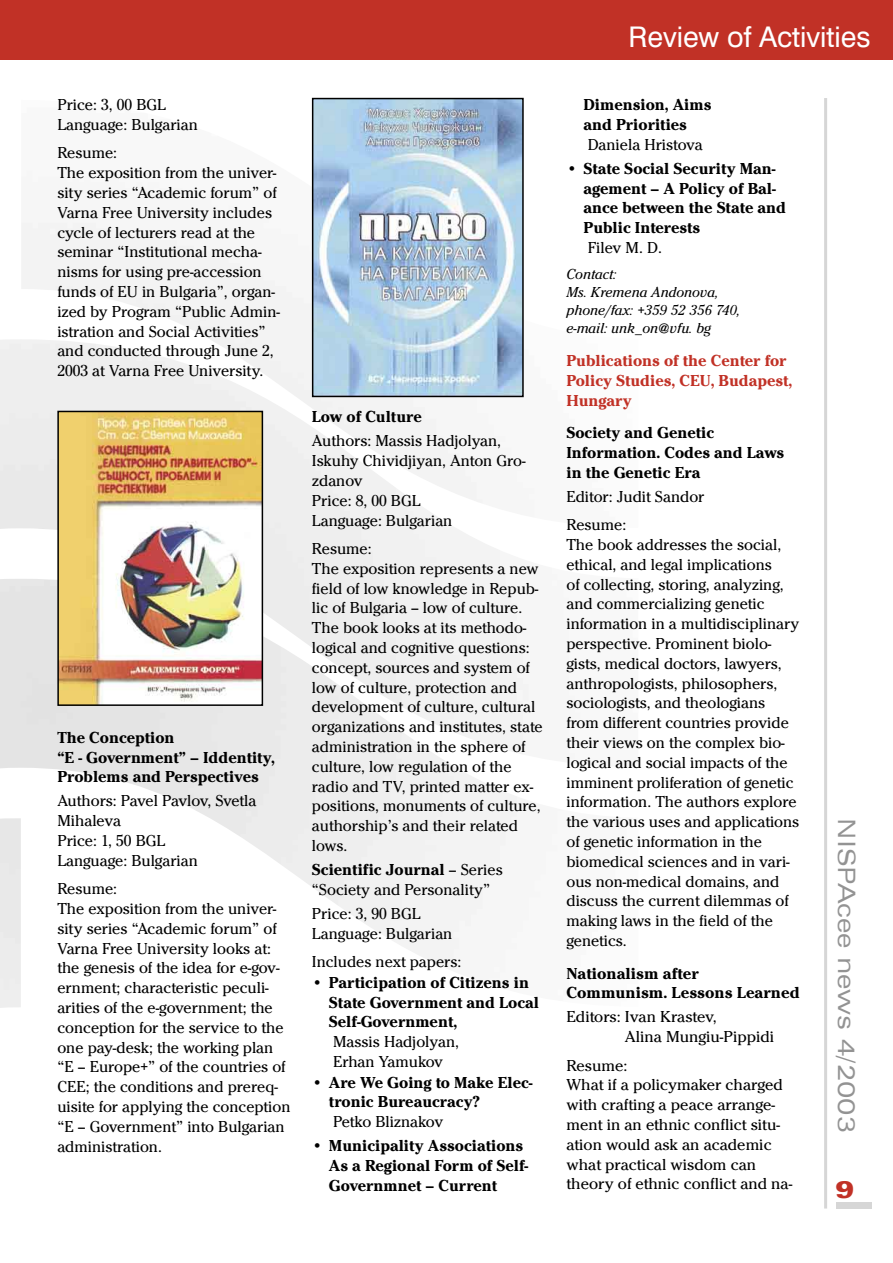
<style>
.page{position:relative;width:893px;height:1263px;background:#fff}
.page>*{position:absolute;margin:0;border:0;box-sizing:border-box;transform-origin:0 0}
.t1{font:28.5px "Swiss 721 AT";color:#fff}
.t2{font:expanded 24px "Zurich AT";color:#939393}
.t3{font:900 expanded 23.7px "Zurich AT";color:#c13126}
.t4{font:16.5px/19.8px "Cheltenham Itc TEE";color:#000}
.t5{font:700 16.5px/19.8px "Cheltenham Itc TEE";color:#000}
.t6{font:700 16.5px/19.8px "Cheltenham Itc TEE";color:#c13126}
.t7{font:italic 15px/18px "Cheltenham Itc TEE";color:#000}
.s1{font-weight:700}
.s2{font-weight:400}
</style>
<div class="page">
<div style="left:0;top:0;width:893px;height:60px;background:#c13126"></div>
<div style="left:836px;top:1202px;width:36px;height:7px;background:#d6d6d6"></div>
<hr style="left:824px;top:98px;width:3px;height:1110px;background:#d6d6d6">
<svg style="left:0;top:97px;width:529px;height:911px;fill:#f3f3f3"></svg>
<img style="left:60px;top:414px;width:200px;height:289px">
<div style="left:57px;top:411px;width:206px;height:295px;border:2px solid #000"></div>
<img style="left:315px;top:101px;width:206px;height:293px">
<div style="left:312px;top:98px;width:212px;height:299px;border:2px solid #000"></div>
<p class="t4" style="left:57px;top:95px;width:142px">Price: 3, 00 BGL<br>Language: Bulgarian</p>
<p class="t4" style="left:57px;top:143px;width:224px">Resume:<br>The exposition from the univer&shy;sity series “Academic forum” of<br>Varna Free University includes cycle of lecturers read at the seminar “Institutional mecha&shy;nisms for using pre-accession funds of EU in Bulgaria”, organ&shy;ized by Program “Public Admin&shy;istration and Social Activities” and conducted through June 2,<br>2003 at Varna Free University.</p>
<p class="t5" style="left:57px;top:727px;width:219px">The Conception<br>“E - Government” – Iddentity,<br>Problems and Perspectives</p>
<p class="t4" style="left:57px;top:791px;width:200px">Authors: Pavel Pavlov, Svetla<br>Mihaleva<br>Price: 1, 50 BGL<br>Language: Bulgarian</p>
<p class="t4" style="left:57px;top:879px;width:235px">Resume:<br>The exposition from the univer&shy;sity series “Academic forum” of<br>Varna Free University looks at: the genesis of the idea for e-gov&shy;ernment; characteristic peculi&shy;arities of the e-government; the conception for the service to the one pay-desk; the working plan “E – Europe+” of the countries of<br>CEE; the conditions and prereq&shy;uisite for applying the conception “E – Government” into Bulgarian administration.</p>
<p class="t5" style="left:312px;top:407px;width:111px">Low of Culture</p>
<p class="t4" style="left:312px;top:431px;width:215px">Authors: Massis Hadjolyan,<br>Iskuhy Chividjiyan, Anton Gro&shy;zdanov<br>Price: 8, 00 BGL<br>Language: Bulgarian</p>
<p class="t4" style="left:312px;top:539px;width:232px">Resume:<br>The exposition represents a new field of low knowledge in Repub&shy;lic of Bulgaria – low of culture.<br>The book looks at its methodo&shy;logical and cognitive questions: concept, sources and system of low of culture, protection and development of culture, cultural organizations and institutes, state administration in the sphere of culture, low regulation of the radio and TV, printed matter ex&shy;positions, monuments of culture, authorship’s and their related lows.</p>
<p class="t4" style="left:312px;top:860px;width:192px"><span class="s1">Scientific Journal</span> – Series “Society and Personality”</p>
<p class="t4" style="left:312px;top:904px;width:142px">Price: 3, 90 BGL<br>Language: Bulgarian</p>
<p class="t4" style="left:312px;top:952px;width:151px">Includes next papers:</p>
<p class="t5" style="left:329px;top:972px;width:212px;text-indent:-17px"><span class="s2">•</span> Participation of Citizens in<br>State Government and Local<br>Self-Government,</p>
<p class="t4" style="left:333px;top:1032px;width:127px">Massis Hadjolyan,<br>Erhan Yamukov</p>
<p class="t5" style="left:329px;top:1072px;width:205px;text-indent:-17px">• Are We Going to Make Elec&shy;tronic Bureaucracy?</p>
<p class="t4" style="left:333px;top:1112px;width:112px">Petko Bliznakov</p>
<p class="t5" style="left:329px;top:1136px;width:201px;text-indent:-17px">• Municipality Associations<br>As a Regional Form of Self-<br>Governmnet – Current</p>
<h1 class="t1" style="left:628px;top:20px;width:244px">Review of Activities</h1>
<p class="t5" style="left:583px;top:95px;width:129px">Dimension, Aims and Priorities</p>
<p class="t4" style="left:588px;top:134px;width:116px">Daniela Hristova</p>
<p class="t5" style="left:583px;top:158px;width:204px;text-indent:-17px">• State Social Security Man&shy;agement – A Policy of Bal&shy;ance between the State and<br>Public Interests</p>
<p class="t4" style="left:588px;top:238px;width:76px">Filev M. D.</p>
<p class="t7" style="left:566px;top:266px;width:175px">Contact:<br>Ms. Kremena Andonova, phone/fax: +359 52 356 740, e-mail: unk_on@vfu. bg</p>
<p class="t6" style="left:566px;top:351px;width:227px">Publications of the Center for<br>Policy Studies, CEU, Budapest,<br>Hungary</p>
<p class="t5" style="left:566px;top:423px;width:219px">Society and Genetic<br>Information. Codes and Laws in the Genetic Era</p>
<p class="t4" style="left:566px;top:482px;width:139px;line-height:28.2px">Editor: Judit Sandor<br>Resume:</p>
<p class="t4" style="left:566px;top:535px;width:234px">The book addresses the social, ethical, and legal implications<br>of collecting, storing, analyzing, and commercializing genetic information in a multidisciplinary perspective. Prominent biolo&shy;gists, medical doctors, lawyers, anthropologists, philosophers, sociologists, and theologians from different countries provide their views on the complex bio&shy;logical and social impacts of the imminent proliferation of genetic information. The authors explore the various uses and applications of genetic information in the biomedical sciences and in vari&shy;ous non-medical domains, and discuss the current dilemmas of making laws in the field of the genetics.</p>
<p class="t5" style="left:566px;top:963px;width:235px">Nationalism after<br>Communism. Lessons Learned</p>
<p class="t4" style="left:625px;top:1007px;width:151px;text-indent:-58px">Editors: Ivan Krastev,<br>Alina Mungiu-Pippidi</p>
<p class="t4" style="left:566px;top:1055px;width:227px">Resume:<br>What if a policymaker charged with crafting a peace arrange&shy;ment in an ethnic conflict situ&shy;ation would ask an academic what practical wisdom can theory of ethnic conflict and na-</p>
<h2 class="t2" style="left:861px;top:818px;width:316px;rotate:90deg">NISPAcee news 4/2003</h2>
<h3 class="t3" style="left:835px;top:1175px;width:21px">9</h3>
</div>
